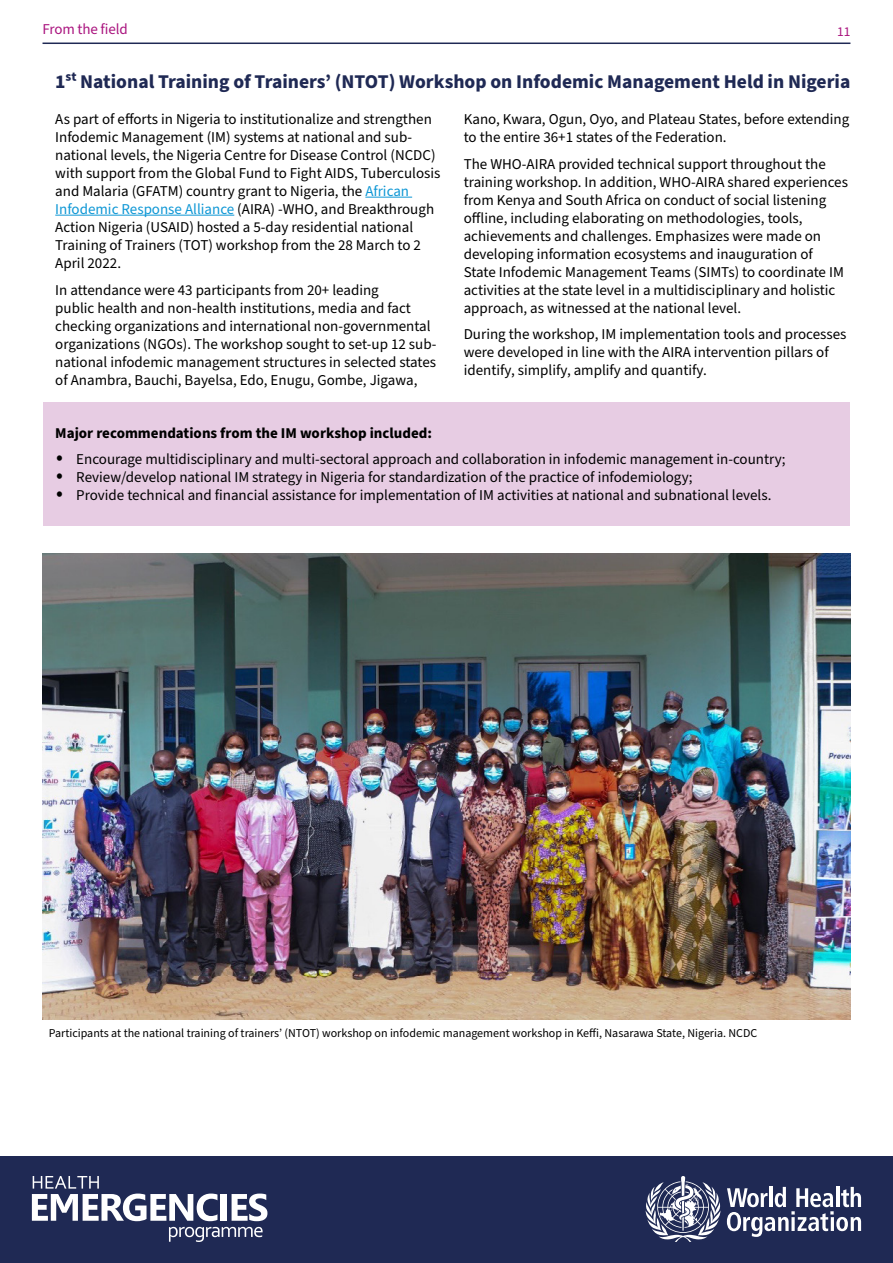
<style>
.page{position:relative;width:893px;height:1263px;background:#fff}
.page>*{position:absolute;margin:0;border:0;box-sizing:border-box;transform-origin:0 0}
.t1{font:700 19.5px "Source Sans Pro";color:#1f2954}
.t2{font:15px/18px "Source Sans Pro";color:#000}
.t3{font:700 15px "Source Sans Pro";color:#000}
.t4{font:15px "Source Sans Pro";letter-spacing:-.01em;color:#aa157f}
.t5{font:13.5px "Source Sans Pro";color:#aa157f}
.t6{font:12px "Source Sans Pro";color:#000}
.s1{color:#0e97d5}
.s2{font-size:22.5px}
</style>
<div class="page">
<div style="left:0;top:1157px;width:893px;height:106px;background:#1f2954"></div>
<svg style="left:645px;top:1176px;width:216px;height:66px"></svg>
<svg style="left:169px;top:1227px;width:94px;height:15px"></svg>
<svg style="left:32px;top:1176px;width:185px;height:45px"></svg>
<div style="left:221px;top:1194px;width:6px;height:27px;background:#fff"></div>
<svg style="left:232px;top:1193px;width:35px;height:28px"></svg>
<hr style="left:43px;top:43px;width:807px;height:1px;background:#1f2954">
<hr style="left:365px;top:197px;width:47px;height:1px;background:#0e97d5">
<hr style="left:55px;top:215px;width:179px;height:1px;background:#0e97d5">
<div style="left:43px;top:402px;width:807px;height:62px;background:#e7cce3"></div>
<div style="left:43px;top:464px;width:807px;height:62px;background:#e7cce3"></div>
<img style="left:43px;top:554px;width:807px;height:465px">
<p class="t4" style="left:43px;top:19px;width:87px">From the field</p>
<p class="t5" style="left:837px;top:22px;width:15px">11</p>
<h1 class="t1" style="left:55px;top:68px;width:797px">1st National Training of Trainers’ (NTOT) Workshop on Infodemic Management Held in Nigeria</h1>
<p class="t2" style="left:55px;top:110px;width:387px">As part of efforts in Nigeria to institutionalize and strengthen Infodemic Management (IM) systems at national and sub&shy;national levels, the Nigeria Centre for Disease Control (NCDC) with support from the Global Fund to Fight AIDS, Tuberculosis and Malaria (GFATM) country grant to Nigeria, the <span class="s1">African Infodemic Response Alliance</span> (AIRA) -WHO, and Breakthrough Action Nigeria (USAID) hosted a 5-day residential national Training of Trainers (TOT) workshop from the 28 March to 2<br>April 2022.</p>
<p class="t2" style="left:55px;top:281px;width:383px">In attendance were 43 participants from 20+ leading<br>public health and non-health institutions, media and fact checking organizations and international non-governmental organizations (NGOs). The workshop sought to set-up 12 sub&shy;national infodemic management structures in selected states of Anambra, Bauchi, Bayelsa, Edo, Enugu, Gombe, Jigawa,</p>
<p class="t2" style="left:464px;top:110px;width:387px">Kano, Kwara, Ogun, Oyo, and Plateau States, before extending to the entire 36+1 states of the Federation.</p>
<p class="t2" style="left:464px;top:155px;width:386px">The WHO-AIRA provided technical support throughout the training workshop. In addition, WHO-AIRA shared experiences from Kenya and South Africa on conduct of social listening offline, including elaborating on methodologies, tools, achievements and challenges. Emphasizes were made on developing information ecosystems and inauguration of State Infodemic Management Teams (SIMTs) to coordinate IM activities at the state level in a multidisciplinary and holistic approach, as witnessed at the national level.</p>
<p class="t2" style="left:464px;top:326px;width:384px">During the workshop, IM implementation tools and processes were developed in line with the AIRA intervention pillars of identify, simplify, amplify and quantify.</p>
<p class="t3" style="left:55px;top:422px;width:378px">Major recommendations from the IM workshop included:</p>
<p class="t2" style="left:56px;top:450px;width:731px"><span class="s2">•</span> Encourage multidisciplinary and multi-sectoral approach and collaboration in infodemic management in-country;</p>
<p class="t2" style="left:56px;top:468px;width:638px"><span class="s2">•</span> Review/develop national IM strategy in Nigeria for standardization of the practice of infodemiology;</p>
<p class="t2" style="left:56px;top:486px;width:717px"><span class="s2">•</span> Provide technical and financial assistance for implementation of IM activities at national and subnational levels.</p>
<p class="t6" style="left:49px;top:1025px;width:710px">Participants at the national training of trainers’ (NTOT) workshop on infodemic management workshop in Keffi, Nasarawa State, Nigeria. NCDC</p>
</div>
